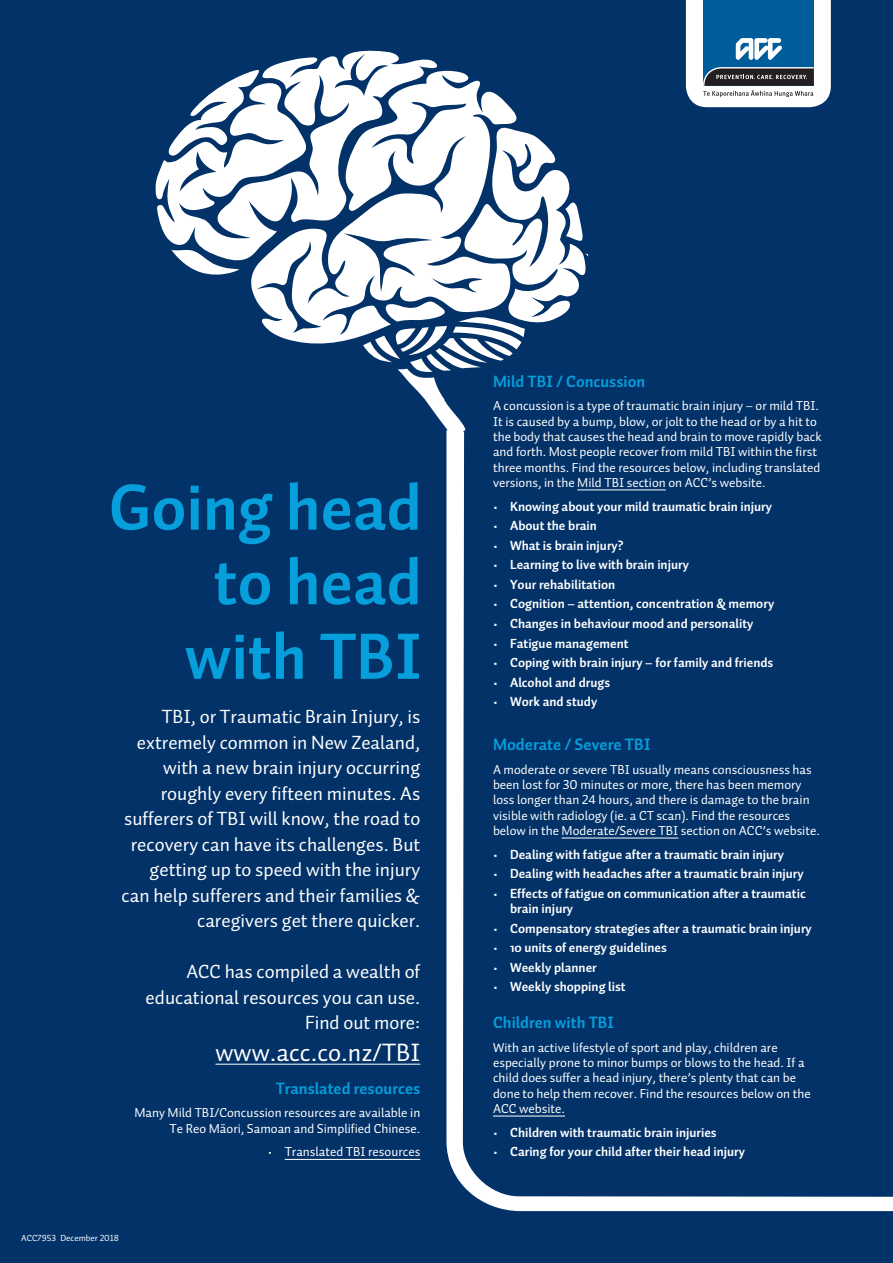
<style>
.page{position:relative;width:893px;height:1263px;background:#023268}
.page>*{position:absolute;margin:0;border:0;box-sizing:border-box;transform-origin:0 0}
.t1{font:65.4px "Auto 1 Bold LF";color:#069edb}
.t2{font:25.5px "Auto 1 Regular LF";color:#fff}
.t3{font:19.35px/25.5px "Auto 1 Regular LF";color:#fff;text-align:right}
.t4{font:16.5px "Auto 1 Bold LF";color:#069edb}
.t5{font:16.35px "Auto 1 Bold LF";color:#069edb}
.Body{font:13.2px/15.3px "Auto 1 Regular LF";color:#fff}
.t6{font:700 13.2px/15.3px "Auto 1";color:#fff}
.Body-2{font:9px "Auto 1 Regular LF";color:#fff}
</style>
<div class="page">
<hr style="left:215px;top:1064px;width:205px;height:1px;background:#fff">
<hr style="left:285px;top:1159px;width:135px;height:1px;background:#fff">
<svg style="left:446px;top:434px;width:447px;height:777px"></svg>
<svg style="left:251px;top:70px;width:266px;height:274px;fill:#fff"></svg>
<svg style="left:182px;top:262px;width:57px;height:13px"></svg>
<svg style="left:363px;top:125px;width:225px;height:309px"></svg>
<svg style="left:156px;top:50px;width:283px;height:212px;fill:#fff"></svg>
<svg style="left:686px;top:0;width:145px;height:107px;background:#709ab6"></svg>
<p class="t1" style="left:109px;top:466px;width:314px">Going head</p>
<p class="t1" style="left:214px;top:541px;width:210px">to head</p>
<p class="t1" style="left:185px;top:615px;width:239px">with TBI</p>
<p class="t3" style="left:137px;top:704px;width:285px">TBI, or Traumatic Brain Injury, is extremely common in New Zealand,</p>
<p class="t3" style="left:163px;top:755px;width:259px">with a new brain injury occurring</p>
<p class="t3" style="left:122px;top:780px;width:300px">roughly every fifteen minutes. As sufferers of TBI will know, the road to recovery can have its challenges. But getting up to speed with the injury can help sufferers and their families &amp; caregivers get there quicker.</p>
<p class="t3" style="left:146px;top:959px;width:276px">ACC has compiled a wealth of educational resources you can use.</p>
<p class="t3" style="left:305px;top:1010px;width:117px">Find out more:</p>
<p class="t2" style="left:215px;top:1037px;width:206px">www.acc.co.nz/TBI</p>
<h1 class="t5" style="left:276px;top:1077px;width:146px">Translated resources</h1>
<p class="Body" style="left:134px;top:1105px;width:287px;text-align:right">Many Mild TBI/Concussion resources are available in<br>Te Reo Māori, Samoan and Simplified Chinese.</p>
<p class="Body" style="left:268px;top:1144px;width:154px">• Translated TBI resources</p>
<p class="Body-2" style="left:21px;top:1232px;width:99px">ACC7953 December 2018</p>
<h1 class="t5" style="left:493px;top:371px;width:154px">Mild TBI / Concussion</h1>
<p class="Body" style="left:493px;top:398px;width:330px">A concussion is a type of traumatic brain injury – or mild TBI.<br>It is caused by a bump, blow, or jolt to the head or by a hit to the body that causes the head and brain to move rapidly back and forth. Most people recover from mild TBI within the first three months. Find the resources below, including translated versions, in the Mild TBI section on ACC’s website.</p>
<p class="t6" style="left:493px;top:498px;width:280px">• Knowing about your mild traumatic brain injury</p>
<p class="t6" style="left:493px;top:518px;width:105px">• About the brain</p>
<p class="t6" style="left:493px;top:537px;width:132px">• What is brain injury?</p>
<p class="t6" style="left:493px;top:557px;width:197px">• Learning to live with brain injury</p>
<p class="t6" style="left:493px;top:576px;width:124px">• Your rehabilitation</p>
<p class="t6" style="left:493px;top:596px;width:283px">• Cognition – attention, concentration &amp; memory</p>
<p class="t6" style="left:493px;top:616px;width:262px">• Changes in behaviour mood and personality</p>
<p class="t6" style="left:493px;top:635px;width:137px">• Fatigue management</p>
<p class="t6" style="left:493px;top:655px;width:282px">• Coping with brain injury – for family and friends</p>
<p class="t6" style="left:493px;top:674px;width:119px">• Alcohol and drugs</p>
<p class="t6" style="left:493px;top:694px;width:106px">• Work and study</p>
<h1 class="t4" style="left:493px;top:734px;width:159px">Moderate / Severe TBI</h1>
<p class="Body" style="left:493px;top:761px;width:328px">A moderate or severe TBI usually means consciousness has been lost for 30 minutes or more, there has been memory loss longer than 24 hours, and there is damage to the brain visible with radiology (ie. a CT scan). Find the resources below in the Moderate/Severe TBI section on ACC’s website.</p>
<p class="t6" style="left:493px;top:846px;width:292px">• Dealing with fatigue after a traumatic brain injury</p>
<p class="t6" style="left:493px;top:866px;width:312px">• Dealing with headaches after a traumatic brain injury</p>
<p class="t6" style="left:510px;top:885px;width:297px;text-indent:-17px">• Effects of fatigue on communication after a traumatic brain injury</p>
<p class="t6" style="left:493px;top:920px;width:320px">• Compensatory strategies after a traumatic brain injury</p>
<p class="t6" style="left:493px;top:940px;width:175px">• 10 units of energy guidelines</p>
<p class="t6" style="left:493px;top:959px;width:105px">• Weekly planner</p>
<p class="t6" style="left:493px;top:979px;width:134px">• Weekly shopping list</p>
<h1 class="t5" style="left:493px;top:1012px;width:123px">Children with TBI</h1>
<p class="Body" style="left:493px;top:1039px;width:319px">With an active lifestyle of sport and play, children are especially prone to minor bumps or blows to the head. If a child does suffer a head injury, there’s plenty that can be done to help them recover. Find the resources below on the ACC website.</p>
<p class="t6" style="left:493px;top:1124px;width:225px">• Children with traumatic brain injuries</p>
<p class="t6" style="left:493px;top:1144px;width:254px">• Caring for your child after their head injury</p>
</div>
